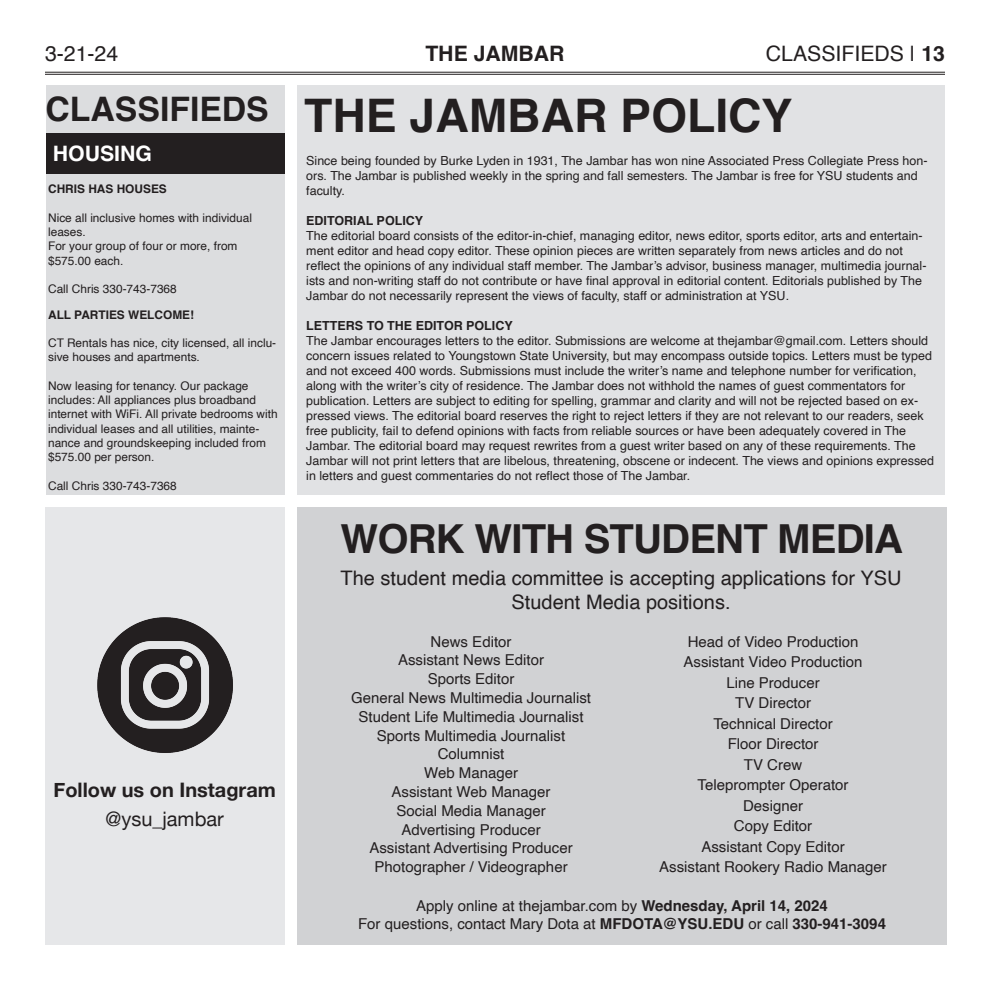
<style>
.page{position:relative;width:990px;height:990px;background:#fff}
.page>*{position:absolute;margin:0;border:0;box-sizing:border-box;transform-origin:0 0}
.Byline{font:700 46.25px "Helvetica";color:#231f20}
.Byline-2{font:700 40px "Helvetica";letter-spacing:-.02em;color:#231f20}
.Byline-3{font:700 33.75px "Helvetica";color:#231f20}
.t1{font:21.25px "Helvetica";color:#231f20}
.t2{font:700 21.25px "Helvetica";color:#231f20}
.Byline-4{font:700 21.25px "Helvetica";color:#fff}
.Byline-5{font:20px/24px "Helvetica";color:#231f20;text-align:center}
.t3{font:700 20px/28.2px "Helvetica Neue";color:#231f20;text-align:center}
.Photo_credit{font:15px "Helvetica";color:#231f20}
.Byline-6{font:15px "Helvetica";color:#231f20}
.Byline-7{font:12.5px/15px "Helvetica";color:#231f20}
.Byline-8{font:700 12.5px "Helvetica";color:#231f20}
.t4{font:11.88px/14.2px "Helvetica";color:#231f20}
.t5{font:700 11.88px "Helvetica";color:#231f20}
.s1{font-weight:700}
.s2{font-weight:400}
</style>
<div class="page">
<hr style="left:45px;top:72px;width:900px;height:1px;background:#231f20">
<hr style="left:45px;top:74px;width:900px;height:1px;background:#231f20">
<div style="left:297px;top:85px;width:648px;height:410px;background:#e1e2e4"></div>
<div style="left:45px;top:508px;width:239px;height:437px;background:#e6e7e9"></div>
<img style="left:97px;top:617px;width:136px;height:136px">
<div style="left:46px;top:85px;width:238px;height:410px;background:#dcdddf"></div>
<div style="left:297px;top:508px;width:649px;height:437px;background:#d1d2d4"></div>
<div style="left:46px;top:133px;width:238px;height:40px;background:#231f20"></div>
<p class="t1" style="left:45px;top:37px;width:75px">3-21-24</p>
<p class="t2" style="left:425px;top:40px;width:141px">THE JAMBAR</p>
<p class="t1" style="left:766px;top:37px;width:181px">CLASSIFIEDS | <span class="s1">13</span></p>
<p class="Byline-3" style="left:46px;top:88px;width:225px">CLASSIFIEDS</p>
<p class="Byline" style="left:304px;top:87px;width:490px">THE JAMBAR POLICY</p>
<p class="Byline-4" style="left:53px;top:140px;width:101px">HOUSING</p>
<p class="t5" style="left:48px;top:182px;width:120px">CHRIS HAS HOUSES</p>
<p class="t4" style="left:48px;top:211px;width:205px">Nice all inclusive homes with individual leases.</p>
<p class="t4" style="left:48px;top:239px;width:191px">For your group of four or more, from $575.00 each.</p>
<p class="t4" style="left:48px;top:282px;width:130px">Call Chris 330-743-7368</p>
<p class="t5" style="left:48px;top:307px;width:148px">ALL PARTIES WELCOME!</p>
<p class="t4" style="left:48px;top:336px;width:230px">CT Rentals has nice, city licensed, all inclu&shy;sive houses and apartments.</p>
<p class="t4" style="left:48px;top:379px;width:231px">Now leasing for tenancy. Our package includes: All appliances plus broadband internet with WiFi. All private bedrooms with individual leases and all utilities, mainte&shy;nance and groundskeeping included from $575.00 per person.</p>
<p class="t4" style="left:48px;top:479px;width:130px">Call Chris 330-743-7368</p>
<p class="Byline-7" style="left:306px;top:154px;width:623px">Since being founded by Burke Lyden in 1931, The Jambar has won nine Associated Press Collegiate Press hon&shy;ors. The Jambar is published weekly in the spring and fall semesters. The Jambar is free for YSU students and faculty.</p>
<p class="Byline-8" style="left:306px;top:213px;width:118px">EDITORIAL POLICY</p>
<p class="Byline-7" style="left:306px;top:229px;width:622px">The editorial board consists of the editor-in-chief, managing editor, news editor, sports editor, arts and entertain&shy;ment editor and head copy editor. These opinion pieces are written separately from news articles and do not reflect the opinions of any individual staff member. The Jambar’s advisor, business manager, multimedia journal&shy;ists and non-writing staff do not contribute or have final approval in editorial content. Editorials published by The Jambar do not necessarily represent the views of faculty, staff or administration at YSU.</p>
<p class="Byline-8" style="left:306px;top:318px;width:208px">LETTERS TO THE EDITOR POLICY</p>
<p class="Byline-7" style="left:306px;top:334px;width:629px">The Jambar encourages letters to the editor. Submissions are welcome at thejambar@gmail.com. Letters should concern issues related to Youngstown State University, but may encompass outside topics. Letters must be typed and not exceed 400 words. Submissions must include the writer’s name and telephone number for verification, along with the writer’s city of residence. The Jambar does not withhold the names of guest commentators for publication. Letters are subject to editing for spelling, grammar and clarity and will not be rejected based on ex&shy;pressed views. The editorial board reserves the right to reject letters if they are not relevant to our readers, seek free publicity, fail to defend opinions with facts from reliable sources or have been adequately covered in The Jambar. The editorial board may request rewrites from a guest writer based on any of these requirements. The Jambar will not print letters that are libelous, threatening, obscene or indecent. The views and opinions expressed in letters and guest commentaries do not reflect those of The Jambar.</p>
<p class="t3" style="left:54px;top:777px;width:224px">Follow us on Instagram <span class="s2">@ysu_jambar</span></p>
<p class="Byline-2" style="left:341px;top:514px;width:564px">WORK WITH STUDENT MEDIA</p>
<p class="Byline-5" style="left:341px;top:567px;width:563px">The student media committee is accepting applications for YSU<br>Student Media positions.</p>
<p class="Photo_credit" style="left:431px;top:630px;width:82px">News Editor</p>
<p class="Photo_credit" style="left:398px;top:649px;width:147px">Assistant News Editor</p>
<p class="Photo_credit" style="left:428px;top:667px;width:88px">Sports Editor</p>
<p class="Photo_credit" style="left:351px;top:686px;width:242px">General News Multimedia Journalist</p>
<p class="Photo_credit" style="left:359px;top:705px;width:227px">Student Life Multimedia Journalist</p>
<p class="Photo_credit" style="left:377px;top:724px;width:190px">Sports Multimedia Journalist</p>
<p class="Photo_credit" style="left:438px;top:743px;width:68px">Columnist</p>
<p class="Photo_credit" style="left:424px;top:761px;width:95px">Web Manager</p>
<p class="Photo_credit" style="left:392px;top:780px;width:160px">Assistant Web Manager</p>
<p class="Photo_credit" style="left:396px;top:799px;width:151px">Social Media Manager</p>
<p class="Photo_credit" style="left:401px;top:818px;width:141px">Advertising Producer</p>
<p class="Photo_credit" style="left:369px;top:837px;width:205px">Assistant Advertising Producer</p>
<p class="Photo_credit" style="left:374px;top:855px;width:195px">Photographer / Videographer</p>
<p class="Photo_credit" style="left:688px;top:630px;width:172px">Head of Video Production</p>
<p class="Photo_credit" style="left:684px;top:650px;width:180px">Assistant Video Production</p>
<p class="Photo_credit" style="left:726px;top:671px;width:95px">Line Producer</p>
<p class="Photo_credit" style="left:735px;top:691px;width:77px">TV Director</p>
<p class="Photo_credit" style="left:713px;top:712px;width:121px">Technical Director</p>
<p class="Photo_credit" style="left:728px;top:732px;width:92px">Floor Director</p>
<p class="Photo_credit" style="left:744px;top:753px;width:60px">TV Crew</p>
<p class="Photo_credit" style="left:698px;top:773px;width:152px">Teleprompter Operator</p>
<p class="Photo_credit" style="left:743px;top:794px;width:62px">Designer</p>
<p class="Photo_credit" style="left:734px;top:814px;width:80px">Copy Editor</p>
<p class="Photo_credit" style="left:701px;top:835px;width:145px">Assistant Copy Editor</p>
<p class="Photo_credit" style="left:659px;top:855px;width:229px">Assistant Rookery Radio Manager</p>
<p class="Byline-6" style="left:416px;top:894px;width:413px">Apply online at thejambar.com by <span class="s1">Wednesday, April 14, 2024</span></p>
<p class="Byline-6" style="left:358px;top:912px;width:529px">For questions, contact Mary Dota at <span class="s1">MFDOTA@YSU.EDU</span> or call <span class="s1">330-941-3094</span></p>
</div>
